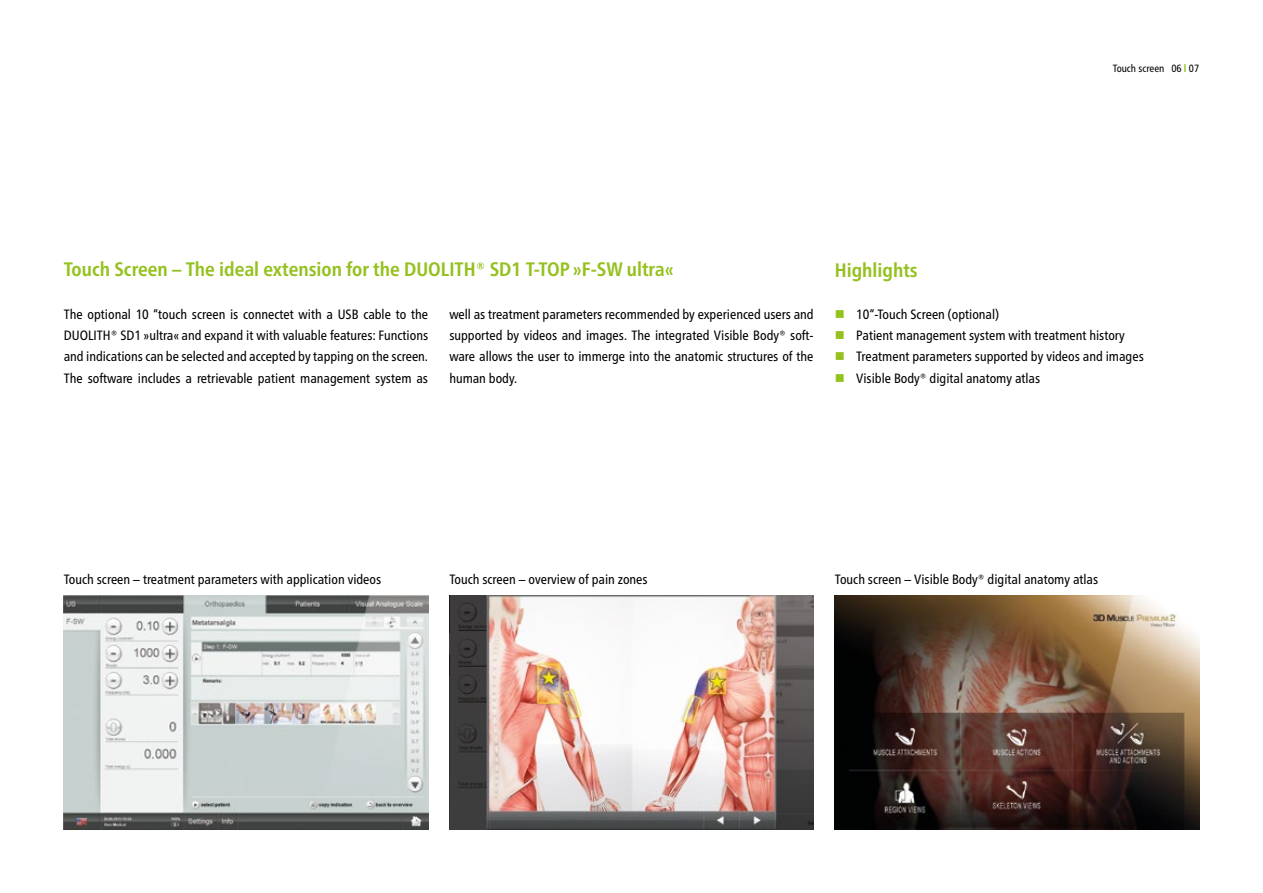
<style>
.page{position:relative;width:1263px;height:893px;background:#fff}
.page>*{position:absolute;margin:0;border:0;box-sizing:border-box;transform-origin:0 0}
.t1{font:700 condensed 19.5px "Frutiger Neue LT Pro";color:#95c11f}
.t2{font:condensed 13.5px/21.3px "Frutiger Neue LT Pro";color:#000;text-align:justify}
.t3{font:condensed 10.5px "Frutiger Neue LT Pro";color:#000}
.s1{font-weight:700;color:#95c11f}
.s2{color:#95c11f}
</style>
<div class="page">
<img style="left:835px;top:595px;width:364px;height:234px">
<img style="left:449px;top:595px;width:365px;height:234px">
<img style="left:64px;top:595px;width:364px;height:234px">
<p class="t3" style="left:1113px;top:62px;width:88px">Touch screen 06 <span class="s1">l</span> 07</p>
<h1 class="t1" style="left:64px;top:258px;width:611px">Touch Screen – The ideal extension for the DUOLITH® SD1 T-TOP »F-SW ultra«</h1>
<p class="t2" style="left:64px;top:303px;width:366px">The optional 10 “touch screen is connectet with a USB cable to the DUOLITH® SD1 »ultra« and expand it with valuable features: Functions and indications can be selected and accepted by tapping on the screen.<br>The software includes a retrievable patient management system as</p>
<p class="t2" style="left:449px;top:303px;width:366px">well as treatment parameters recommended by experienced users and supported by videos and images. The integrated Visible Body® soft&shy;ware allows the user to immerge into the anatomic structures of the human body.</p>
<p class="t2" style="left:835px;top:304px;width:166px"><span class="s2">■</span> 10“-Touch Screen (optional)</p>
<h1 class="t1" style="left:835px;top:258px;width:84px">Highlights</h1>
<p class="t2" style="left:835px;top:325px;width:291px"><span class="s2">■</span> Patient management system with treatment history</p>
<p class="t2" style="left:835px;top:346px;width:310px"><span class="s2">■</span> Treatment parameters supported by videos and images</p>
<p class="t2" style="left:835px;top:367px;width:207px"><span class="s2">■</span> Visible Body® digital anatomy atlas</p>
<p class="t2" style="left:64px;top:569px;width:319px">Touch screen – treatment parameters with application videos</p>
<p class="t2" style="left:449px;top:569px;width:200px">Touch screen – overview of pain zones</p>
<p class="t2" style="left:835px;top:569px;width:265px">Touch screen – Visible Body® digital anatomy atlas</p>
</div>
